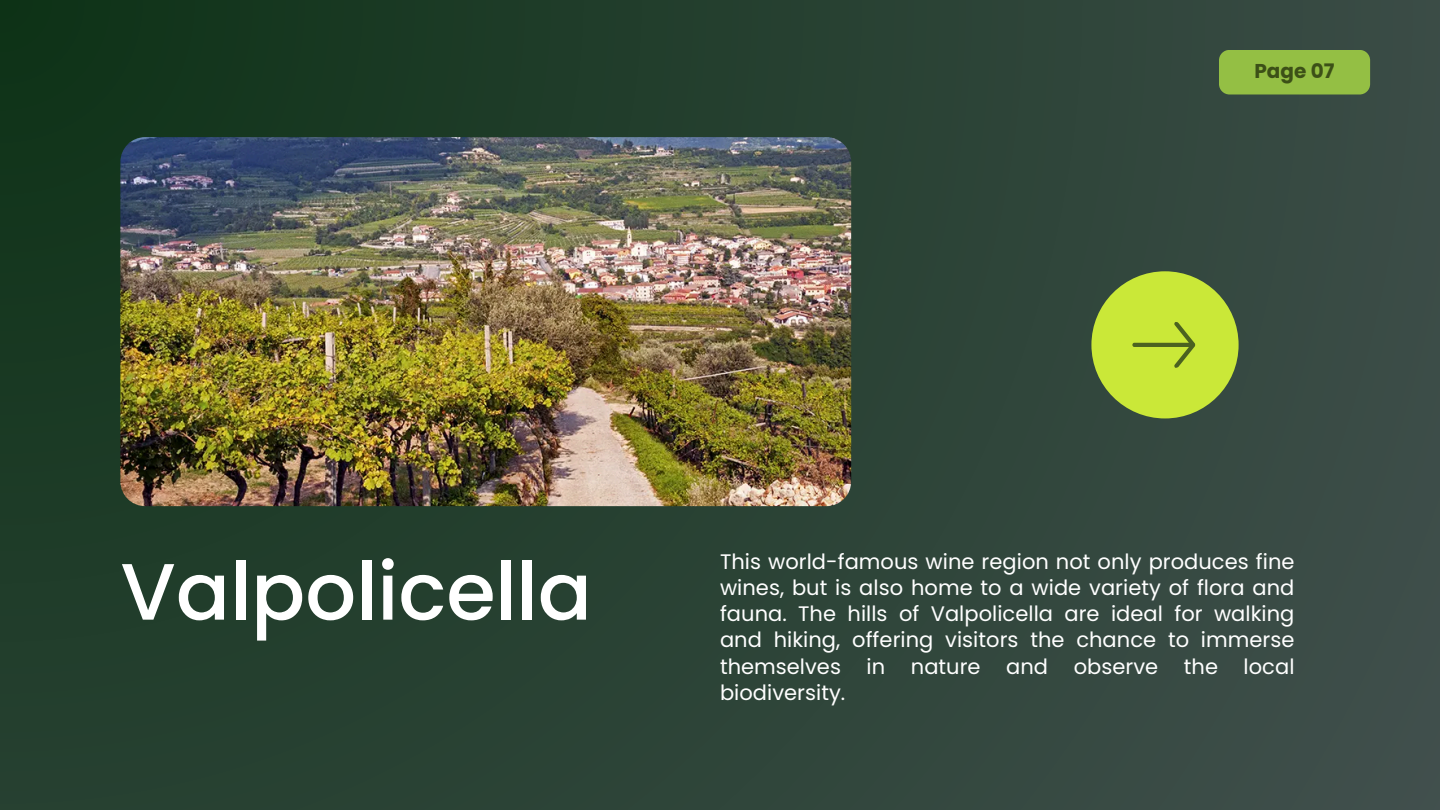
<style>
.page{position:relative;width:1440px;height:810px;background:#fff}
.page>*{position:absolute;margin:0;border:0;box-sizing:border-box;transform-origin:0 0}
.t1{font:500 79.9px "Poppins";color:#fff}
.t2{font:21px/26.2px "Poppins";color:#fff;text-align:justify}
.t3{font:700 20px "Poppins";color:#3c5017}
</style>
<div class="page">
<div style="left:0;top:0;width:1440px;height:810px;background:linear-gradient(to right,#183822,#3c4d47)"></div>
<div style="left:1219px;top:50px;width:151px;height:44px;background:#94bf44;border-radius:10px"></div>
<img style="left:120px;top:137px;width:731px;height:369px;border-radius:25px">
<div style="left:1091px;top:271px;width:148px;height:147px;background:#cae838;border-radius:50%"></div>
<svg style="left:1132px;top:322px;width:63px;height:46px"></svg>
<p class="t3" style="left:1254px;top:57px;width:82px">Page 07</p>
<p class="t1" style="left:120px;top:536px;width:473px">Valpolicella</p>
<h1 class="t2" style="left:720px;top:548px;width:576px">This world-famous wine region not only produces fine wines, but is also home to a wide variety of flora and fauna. The hills of Valpolicella are ideal for walking and hiking, offering visitors the chance to immerse themselves in nature and observe the local biodiversity.</h1>
</div>
